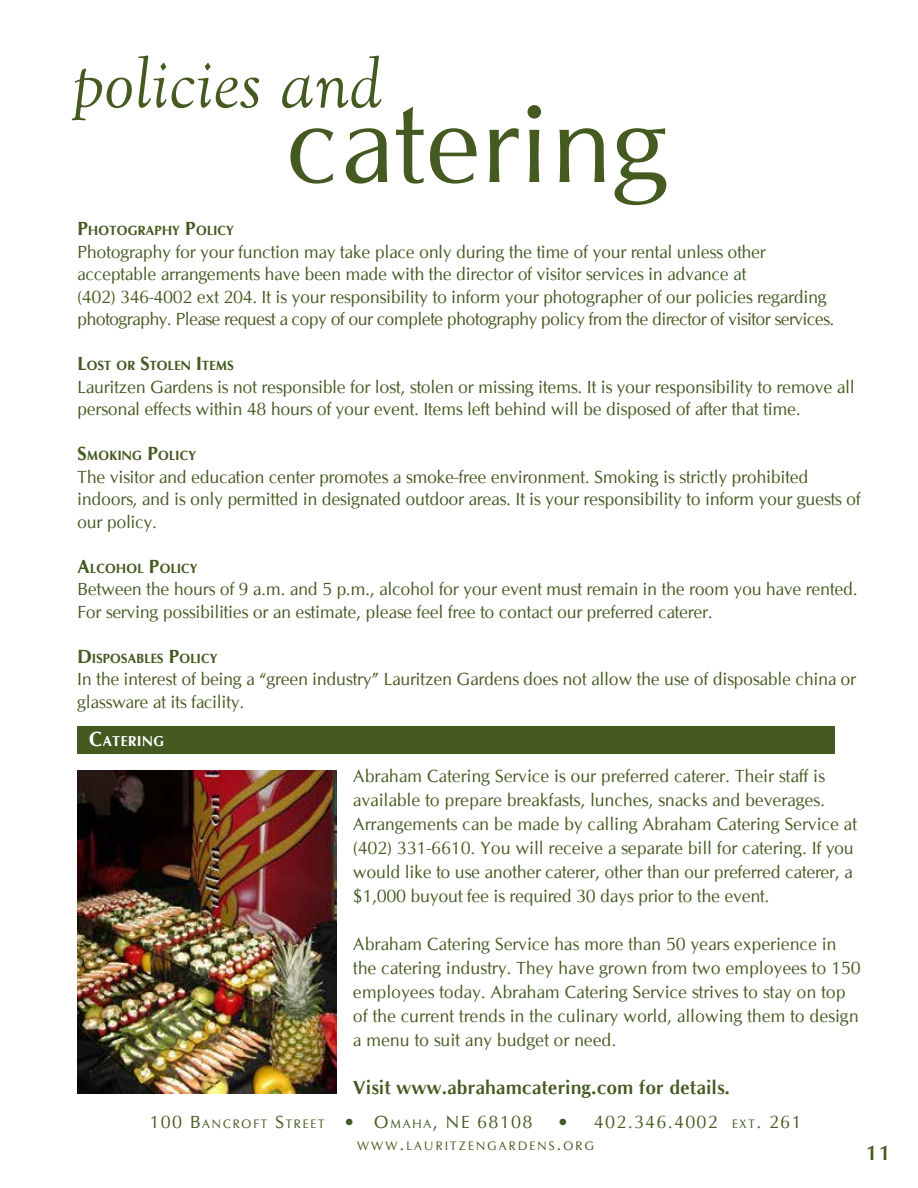
<style>
.page{position:relative;width:918px;height:1188px;background:#fff}
.page>*{position:absolute;margin:0;border:0;box-sizing:border-box;transform-origin:0 0}
.t1{font:112.5px "Oklahoma";color:#455a21}
.t2{font:italic 75px "Goudy Old Style T";color:#455a21}
.t3{font:700 21px "Oklahoma";color:#455a21}
.t4{font:700 19.5px "Oklahoma";color:#455a21}
.t5{font:18px/24px "Oklahoma";letter-spacing:-.02em;color:#455a21}
.t6{font:18px "Oklahoma";letter-spacing:.07em;color:#455a21}
.t7{font:700 14.7px "Oklahoma";color:#fff}
.t8{font:700 13.65px "Oklahoma";letter-spacing:-.03em;color:#455a21}
.t9{font:12.6px "Oklahoma";letter-spacing:.1em;color:#455a21}
.t10{font:12.6px "Oklahoma";letter-spacing:.13em;color:#455a21}
.s1{font-size:19.5px}
.s2{font-size:21px}
.s3{font-size:18px}
.s4{font-size:12.6px}
</style>
<div class="page">
<div style="left:77px;top:726px;width:758px;height:27px;background:#455a21"></div>
<img style="left:77px;top:770px;width:259px;height:323px">
<h2 class="t2" style="left:71px;top:42px;width:312px">policies and</h2>
<h1 class="t1" style="left:285px;top:79px;width:385px">catering</h1>
<p class="t8" style="left:77px;top:223px;width:159px"><span class="s1">P</span>HOTOGRAPHY <span class="s1">P</span>OLICY</p>
<p class="t5" style="left:77px;top:241px;width:759px;line-height:22.5px">Photography for your function may take place only during the time of your rental unless other acceptable arrangements have been made with the director of visitor services in advance at<br>(402) 346-4002 ext 204. It is your responsibility to inform your photographer of our policies regarding photography. Please request a copy of our complete photography policy from the director of visitor services.</p>
<p class="t8" style="left:77px;top:358px;width:158px"><span class="s1">L</span>OST OR <span class="s1">S</span>TOLEN <span class="s1">I</span>TEMS</p>
<p class="t5" style="left:77px;top:376px;width:779px;line-height:22.5px">Lauritzen Gardens is not responsible for lost, stolen or missing items. It is your responsibility to remove all personal effects within 48 hours of your event. Items left behind will be disposed of after that time.</p>
<p class="t8" style="left:77px;top:448px;width:121px"><span class="s1">S</span>MOKING <span class="s1">P</span>OLICY</p>
<p class="t5" style="left:77px;top:466px;width:785px;line-height:22.5px">The visitor and education center promotes a smoke-free environment. Smoking is strictly prohibited indoors, and is only permitted in designated outdoor areas. It is your responsibility to inform your guests of our policy.</p>
<p class="t8" style="left:77px;top:561px;width:122px"><span class="s1">A</span>LCOHOL <span class="s1">P</span>OLICY</p>
<p class="t5" style="left:77px;top:578px;width:782px;line-height:22.5px">Between the hours of 9 a.m. and 5 p.m., alcohol for your event must remain in the room you have rented.<br>For serving possibilities or an estimate, please feel free to contact our preferred caterer.</p>
<p class="t8" style="left:77px;top:651px;width:142px"><span class="s1">D</span> ISPOSABLES <span class="s1">P</span>OLICY</p>
<p class="t5" style="left:77px;top:668px;width:781px;line-height:22.5px">In the interest of being a “green industry” Lauritzen Gardens does not allow the use of disposable china or glassware at its facility.</p>
<p class="t7" style="left:88px;top:733px;width:65px"><span class="s2">C</span>ATERING</p>
<p class="t5" style="left:353px;top:764px;width:506px">Abraham Catering Service is our preferred caterer. Their staff is available to prepare breakfasts, lunches, snacks and beverages.<br>Arrangements can be made by calling Abraham Catering Service at (402) 331-6610. You will receive a separate bill for catering. If you would like to use another caterer, other than our preferred caterer, a $1,000 buyout fee is required 30 days prior to the event.</p>
<p class="t5" style="left:353px;top:932px;width:509px">Abraham Catering Service has more than 50 years experience in the catering industry. They have grown from two employees to 150 employees today. Abraham Catering Service strives to stay on top of the current trends in the culinary world, allowing them to design a menu to suit any budget or need.</p>
<p class="t4" style="left:353px;top:1076px;width:379px">Visit www.abrahamcatering.com for details.</p>
<p class="t9" style="left:150px;top:1116px;width:384px"><span class="s3">100 B</span>ANCROFT <span class="s3">S</span>TREET <span class="s3">• O</span> MAHA<span class="s3">, NE 68108</span></p>
<p class="t6" style="left:559px;top:1111px;width:244px">• 402.346.4002 <span class="s4">EXT</span>. 261</p>
<p class="t10" style="left:357px;top:1138px;width:239px">WWW<span class="s3">.</span>LAURITZENGARDENS<span class="s3">.</span>ORG</p>
<p class="t3" style="left:866px;top:1141px;width:26px">11</p>
</div>
